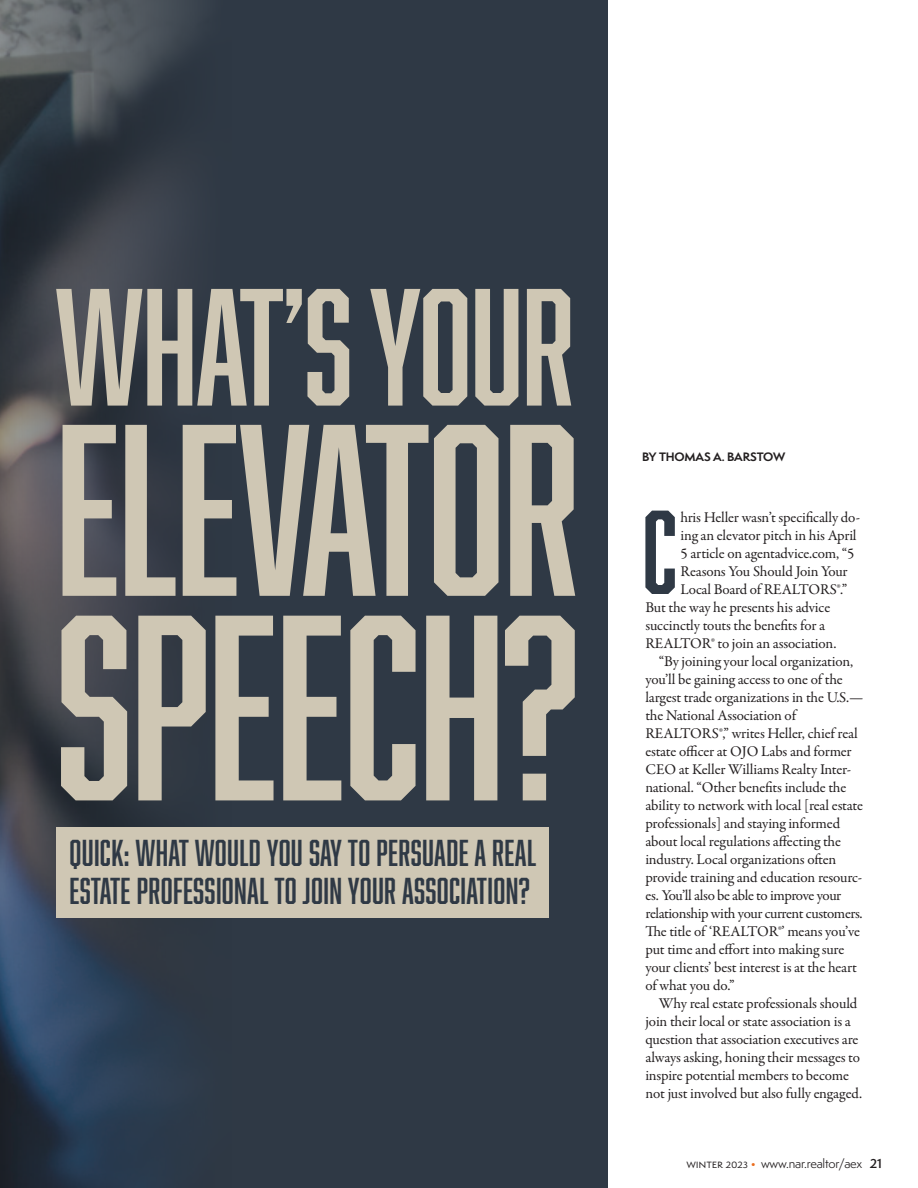
<style>
.page{position:relative;width:918px;height:1188px;background:#fff}
.page>*{position:absolute;margin:0;border:0;box-sizing:border-box;transform-origin:0 0}
.Headline_A{font:243.15px "Abolition";letter-spacing:-.01em;color:#cfc7b4}
.Headline_A-2{font:225px "Abolition";letter-spacing:-.01em;color:#cfc7b4}
.Headline_A-3{font:153.6px "Abolition";letter-spacing:-.01em;color:#cfc7b4}
.Body_Copy___No_Inden{font:109.8px "Abolition";color:#2f3945}
.t1{font:34.5px/37.5px "Abolition";letter-spacing:.01em;color:#2f3945}
.Body_Copy{font:15px/18px "Garamond Premr Pro";letter-spacing:-.015em;color:#231f20}
.Body_Copy___No_Inden-2{font:15px "Garamond Premr Pro";letter-spacing:-.01em;color:#231f20}
.t2{font:12px "Semplicita Pro";letter-spacing:-.02em;color:#231f20}
.t3{font:700 11.25px "Semplicita Pro";letter-spacing:-.01em;color:#231f20}
.s1{color:#ea6d1f}
.s2{font-weight:600}
</style>
<div class="page">
<div style="left:0;top:0;width:608px;height:1188px;background:#2f3945"></div>
<img style="left:0;top:0;width:231px;height:1188px">
<div style="left:57px;top:828px;width:492px;height:90px;background:#cfc7b4"></div>
<p class="Headline_A-3" style="left:55px;top:258px;width:522px">WHAT’S YOUR</p>
<p class="Headline_A-2" style="left:55px;top:380px;width:528px">ELEVATOR</p>
<p class="Headline_A" style="left:55px;top:567px;width:524px">SPEECH?</p>
<p class="t1" style="left:70px;top:834px;width:468px">QUICK: WHAT WOULD YOU SAY TO PERSUADE A REAL<br>ESTATE PROFESSIONAL TO JOIN YOUR ASSOCIATION?</p>
<p class="t3" style="left:642px;top:448px;width:145px">BY THOMAS A. BARSTOW</p>
<p class="Body_Copy___No_Inden" style="left:642px;top:489px;width:37px">C</p>
<p class="Body_Copy___No_Inden-2" style="left:681px;top:508px;width:181px">hris Heller wasn’t specifically do-</p>
<p class="Body_Copy___No_Inden-2" style="left:681px;top:526px;width:178px">ing an elevator pitch in his April</p>
<p class="Body_Copy___No_Inden-2" style="left:681px;top:544px;width:176px">5 article on agentadvice.com, “5</p>
<p class="Body_Copy___No_Inden-2" style="left:681px;top:562px;width:169px">Reasons You Should Join Your</p>
<p class="Body_Copy___No_Inden-2" style="left:681px;top:580px;width:168px">Local Board of REALTORS®.”</p>
<p class="Body_Copy___No_Inden-2" style="left:645px;top:598px;width:186px">But the way he presents his advice</p>
<p class="Body_Copy___No_Inden-2" style="left:645px;top:616px;width:181px">succinctly touts the benefits for a</p>
<p class="Body_Copy___No_Inden-2" style="left:645px;top:634px;width:192px">REALTOR® to join an association.</p>
<p class="Body_Copy" style="left:645px;top:653px;width:220px;text-indent:14px">“By joining your local organization, you’ll be gaining access to one of the largest trade organizations in the U.S.— the National Association of REALTORS®,” writes Heller, chief real estate officer at OJO Labs and former CEO at Keller Williams Realty Inter&shy;national. “Other benefits include the ability to network with local [real estate professionals] and staying informed about local regulations affecting the industry. Local organizations often provide training and education resourc&shy;es. You’ll also be able to improve your relationship with your current customers.<br>The title of ‘REALTOR®’ means you’ve put time and effort into making sure your clients’ best interest is at the heart of what you do.”</p>
<p class="Body_Copy" style="left:645px;top:995px;width:218px;text-indent:14px">Why real estate professionals should join their local or state association is a question that association executives are always asking, honing their messages to inspire potential members to become not just involved but also fully engaged.</p>
<p class="t2" style="left:687px;top:1155px;width:197px">winter 2023 <span class="s1">•</span> www.nar.realtor/aex <span class="s2">21</span></p>
</div>
